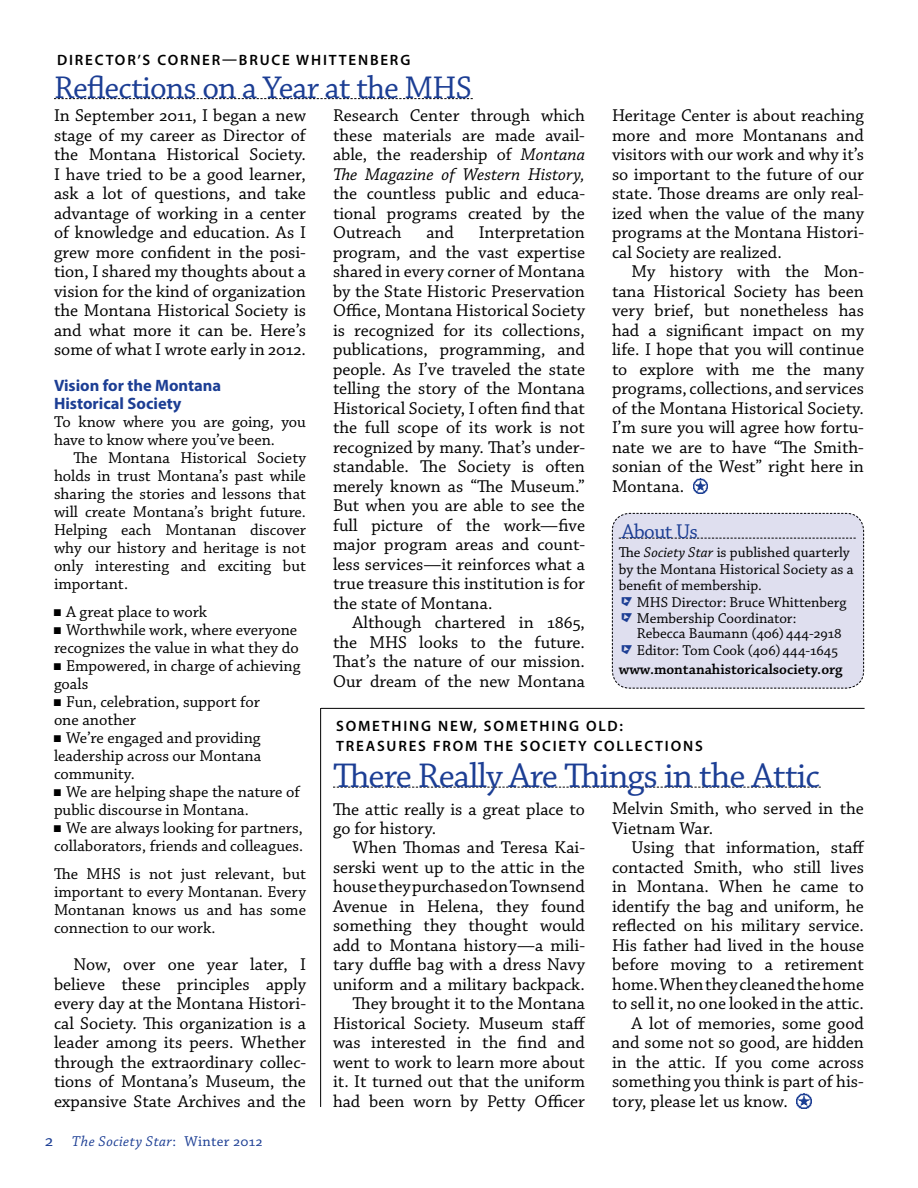
<style>
.page{position:relative;width:918px;height:1188px;background:#fff}
.page>*{position:absolute;margin:0;border:0;box-sizing:border-box;transform-origin:0 0}
.t1{font:36px "Chaparral Pro";letter-spacing:-.025em;color:#1c3e94}
.t2{font:33px "Chaparral Pro";letter-spacing:-.025em;color:#1c3e94}
.t3{font:21px "Chaparral Pro";letter-spacing:-.025em;color:#1c3e94}
.t4{font:18px/19.5px "Chaparral Pro";color:#000;text-align:justify}
.t5{font:16.5px/18px "Chaparral Pro";color:#000}
.t6{font:700 16.5px/18px "Myriad Pro";color:#1c3e94}
.t7{font:15px/16.5px "Chaparral Pro";color:#000}
.t8{font:600 15px/19.5px "Myriad Pro";letter-spacing:.12em;color:#000}
.t9{font:600 15px "Chaparral Pro";color:#000}
.t10{font:italic 15px "Chaparral Pro";letter-spacing:.03em;color:#1c3e94}
.s1{font-style:normal;font-size:18px}
.s2{font-style:normal}
.s3{font-style:italic}
</style>
<div class="page">
<img style="left:693px;top:479px;width:15px;height:14px">
<svg style="left:333px;top:787px;width:488px;height:1px"></svg>
<img style="left:797px;top:1094px;width:14px;height:15px">
<svg style="left:54px;top:98px;width:419px;height:1px"></svg>
<div style="left:612px;top:513px;width:252px;height:176px;background:#dfdfef"></div>
<hr style="left:321px;top:708px;width:544px;height:1px;background:#000">
<hr style="left:320px;top:708px;width:1px;height:399px;background:#000">
<p class="t8" style="left:57px;top:50px;width:355px">DIRECTOR’S CORNER—BRUCE WHITTENBERG</p>
<h2 class="t2" style="left:54px;top:70px;width:419px">Reflections on a Year at the MHS</h2>
<p class="t4" style="left:54px;top:107px;width:254px">In September 2011, I began a new stage of my career as Director of the Montana Historical Society.<br>I have tried to be a good learner, ask a lot of questions, and take advantage of working in a center of knowledge and education. As I grew more confident in the posi&shy;tion, I shared my thoughts about a vision for the kind of organization the Montana Historical Society is and what more it can be. Here’s some of what I wrote early in 2012.</p>
<p class="t6" style="left:54px;top:376px;width:169px">Vision for the Montana<br>Historical Society</p>
<p class="t5" style="left:54px;top:414px;width:254px">To know where you are going, you have to know where you’ve been.</p>
<p class="t5" style="left:54px;top:450px;width:254px;text-align:justify;text-indent:20px">The Montana Historical Society holds in trust Montana’s past while sharing the stories and lessons that will create Montana’s bright future.<br>Helping each Montanan discover why our history and heritage is not only interesting and exciting but important.</p>
<p class="t5" style="left:54px;top:604px;width:155px">■ A great place to work</p>
<p class="t5" style="left:54px;top:622px;width:246px">■ Worthwhile work, where everyone recognizes the value in what they do</p>
<p class="t5" style="left:54px;top:658px;width:248px">■ Empowered, in charge of achieving goals</p>
<p class="t5" style="left:54px;top:694px;width:208px">■ Fun, celebration, support for one another</p>
<p class="t5" style="left:54px;top:730px;width:209px;text-align:justify">■ We’re engaged and providing leadership across our Montana community.</p>
<p class="t5" style="left:54px;top:784px;width:248px">■ We are helping shape the nature of public discourse in Montana.</p>
<p class="t5" style="left:54px;top:820px;width:251px">■ We are always looking for partners, collaborators, friends and colleagues.</p>
<p class="t5" style="left:54px;top:865px;width:254px;text-align:justify">The MHS is not just relevant, but important to every Montanan. Every Montanan knows us and has some connection to our work.</p>
<p class="t4" style="left:54px;top:956px;width:254px;text-indent:19px">Now, over one year later, I believe these principles apply every day at the Montana Histori&shy;cal Society. This organization is a leader among its peers. Whether through the extraordinary collec&shy;tions of Montana’s Museum, the expansive State Archives and the</p>
<p class="t10" style="left:45px;top:1133px;width:219px"><span class="s1">2</span> The Society Star<span class="s2">: Winter 2012</span></p>
<p class="t4" style="left:333px;top:107px;width:254px">Research Center through which these materials are made avail&shy;able, the readership of <span class="s3">Montana The Magazine of Western History,</span></p>
<p class="t4" style="left:333px;top:185px;width:254px">the countless public and educa&shy;tional programs created by the Outreach</p>
<p class="t4" style="left:426px;top:224px;width:29px">and</p>
<p class="t4" style="left:333px;top:224px;width:254px;text-indent:146px">Interpretation program, and the vast expertise shared in every corner of Montana by the State Historic Preservation Office, Montana Historical Society is recognized for its collections, publications, programming, and people. As I’ve traveled the state telling the story of the Montana Historical Society, I often find that the full scope of its work is not recognized by many. That’s under&shy;standable. The Society is often merely known as “The Museum.” But when you are able to see the full picture of the work—five major program areas and count&shy;less services—it reinforces what a true treasure this institution is for the state of Montana.</p>
<p class="t4" style="left:333px;top:613px;width:254px;text-indent:19px">Although chartered in 1865, the MHS looks to the future.<br>That’s the nature of our mission.<br>Our dream of the new Montana</p>
<p class="t4" style="left:612px;top:107px;width:254px">Heritage Center is about reaching more and more Montanans and visitors with our work and why it’s so important to the future of our state. Those dreams are only real&shy;ized when the value of the many programs at the Montana Histori&shy;cal Society are realized.</p>
<p class="t4" style="left:612px;top:263px;width:254px;text-indent:19px">My history with the Mon&shy;tana Historical Society has been very brief, but nonetheless has had a significant impact on my life. I hope that you will continue to explore with me the many programs, collections, and services of the Montana Historical Society.<br>I’m sure you will agree how fortu&shy;nate we are to have “The Smith&shy;sonian of the West” right here in Montana.</p>
<p class="t3" style="left:622px;top:519px;width:78px">About Us</p>
<p class="t7" style="left:619px;top:545px;width:237px">The <span class="s3">Society Star</span> is published quarterly by the Montana Historical Society as a benefit of membership.<br><sup>̂</sup> MHS Director: Bruce Whittenberg <sup>̂</sup> Membership Coordinator:</p>
<p class="t7" style="left:619px;top:626px;width:224px;text-align:right">Rebecca Baumann (406) 444-2918<br><sup>̂</sup> Editor: Tom Cook (406) 444-1645</p>
<p class="t9" style="left:619px;top:661px;width:225px">www.montanahistoricalsociety.org</p>
<p class="t8" style="left:336px;top:716px;width:367px">SOMETHING NEW, SOMETHING OLD:<br>TREASURES FROM THE SOCIETY COLLECTIONS</p>
<h1 class="t1" style="left:333px;top:755px;width:488px">There Really Are Things in the Attic</h1>
<p class="t4" style="left:333px;top:800px;width:254px">The attic really is a great place to go for history.</p>
<p class="t4" style="left:333px;top:839px;width:254px;text-align:right">When Thomas and Teresa Kai&shy;serski went up to the attic in the house they purchased on Townsend<br>Avenue in Helena, they found something they thought would add to Montana history—a mili&shy;tary duffle bag with a dress Navy uniform and a military backpack.<br>They brought it to the Montana<br>Historical Society. Museum staff was interested in the find and went to work to learn more about it. It turned out that the uniform had been worn by Petty Officer</p>
<p class="t4" style="left:612px;top:800px;width:253px">Melvin Smith, who served in the<br>Vietnam War.</p>
<p class="t4" style="left:631px;top:839px;width:235px">Using that information, staff</p>
<p class="t4" style="left:612px;top:858px;width:253px">contacted Smith, who still lives</p>
<p class="t4" style="left:612px;top:878px;width:253px">in Montana. When he came to</p>
<p class="t4" style="left:612px;top:897px;width:253px">identify the bag and uniform, he</p>
<p class="t4" style="left:612px;top:917px;width:254px">reflected on his military service.</p>
<p class="t4" style="left:612px;top:936px;width:254px">His father had lived in the house</p>
<p class="t4" style="left:612px;top:956px;width:254px">before moving to a retirement</p>
<p class="t4" style="left:612px;top:975px;width:254px">home. When they cleaned the home</p>
<p class="t4" style="left:612px;top:995px;width:253px">to sell it, no one looked in the attic.</p>
<p class="t4" style="left:631px;top:1014px;width:234px">A lot of memories, some good</p>
<p class="t4" style="left:612px;top:1034px;width:253px">and some not so good, are hidden</p>
<p class="t4" style="left:612px;top:1053px;width:253px">in the attic. If you come across</p>
<p class="t4" style="left:612px;top:1073px;width:254px">something you think is part of his-</p>
<p class="t4" style="left:612px;top:1092px;width:177px">tory, please let us know.</p>
</div>
